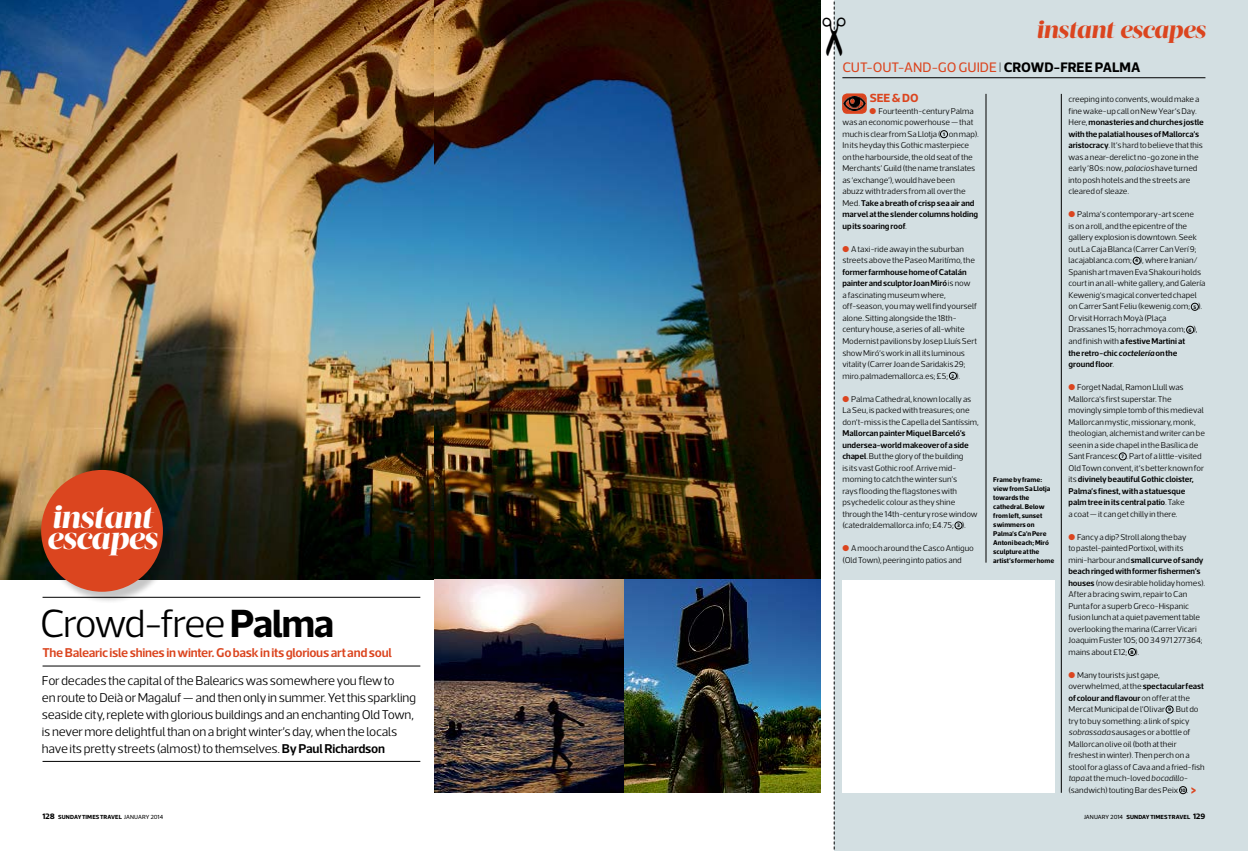
<style>
.page{position:relative;width:1248px;height:851px;background:#fff}
.page>*{position:absolute;margin:0;border:0;box-sizing:border-box;transform-origin:0 0}
.t1{font:300 40px "Acto";letter-spacing:-.04em;color:#000}
.t2{font:italic 800 32px "Acta Display";letter-spacing:-.025em;color:#fff}
.t3{font:italic 800 24.7px "Acta Display";letter-spacing:-.02em;color:#db451f}
.t4{font:700 16px "Acto";color:#db451f}
.t5{font:14px "Acto";letter-spacing:-.01em;color:#db451f}
.t6{font:300 13px/17px "Acto";letter-spacing:-.015em;color:#000}
.t7{font:600 13px "Acto";letter-spacing:-.02em;color:#db451f}
.t8{font:700 12px "Acto";color:#db451f}
.t9{font:300 8.5px/11.5px "Acto";color:#000}
.t10{font:700 7px/9px "Acto";letter-spacing:.005em;color:#000}
.t11{font:700 6px "Acto";letter-spacing:.015em;color:#000}
.s1{font-weight:700}
.s2{font-weight:600}
.s3{font-weight:100;color:#000}
.s4{font-weight:700;color:#000}
.s5{color:#db451f}
.s6{font-weight:700;font-size:5px}
.s7{font-style:italic}
.s8{font-weight:600;font-style:italic}
.s9{font-size:8px}
.s10{font-weight:400}
</style>
<div class="page">
<img style="left:0;top:0;width:434px;height:579px">
<img style="left:434px;top:0;width:386px;height:579px">
<img style="left:434px;top:579px;width:190px;height:213px">
<img style="left:624px;top:579px;width:196px;height:213px">
<div style="left:834px;top:0;width:413px;height:850px;background:#d3dfe2"></div>
<hr style="left:842px;top:78px;width:363px;height:1px;background:#000">
<div style="left:842px;top:93px;width:24px;height:21px;background:#db451f;border-radius:5px"></div>
<img style="left:845px;top:97px;width:20px;height:14px">
<hr style="left:985px;top:94px;width:1px;height:468px;background:#000">
<hr style="left:1061px;top:94px;width:1px;height:698px;background:#000">
<div style="left:842px;top:579px;width:212px;height:213px;background:#fff"></div>
<div style="left:43px;top:471px;width:133px;height:133px;background:#000;opacity:.23"></div>
<div style="left:41px;top:470px;width:122px;height:121px;background:#db451f;border-radius:50%"></div>
<hr style="left:43px;top:597px;width:377px;height:1px;background:#000">
<hr style="left:43px;top:665px;width:377px;height:1px;background:#000">
<hr style="left:43px;top:761px;width:377px;height:1px;background:#000">
<div style="left:940px;top:130px;width:7px;height:8px;border:1px solid #000;border-radius:50%"></div>
<div style="left:949px;top:372px;width:7px;height:7px;border:1px solid #000;border-radius:50%"></div>
<div style="left:954px;top:521px;width:8px;height:8px;border:1px solid #000;border-radius:50%"></div>
<div style="left:1132px;top:257px;width:8px;height:7px;border:1px solid #000;border-radius:50%"></div>
<div style="left:1190px;top:303px;width:8px;height:7px;border:1px solid #000;border-radius:50%"></div>
<div style="left:1186px;top:326px;width:7px;height:7px;border:1px solid #000;border-radius:50%"></div>
<div style="left:1118px;top:452px;width:8px;height:8px;border:1px solid #000;border-radius:50%"></div>
<div style="left:1128px;top:648px;width:7px;height:7px;border:1px solid #000;border-radius:50%"></div>
<div style="left:1165px;top:705px;width:8px;height:8px;border:1px solid #000;border-radius:50%"></div>
<div style="left:1179px;top:786px;width:7px;height:7px;border:1px solid #000;border-radius:50%"></div>
<svg style="left:833px;top:1px;width:12px;height:849px"></svg>
<h2 class="t2" style="left:51px;top:497px;width:103px">instant</h2>
<h2 class="t2" style="left:47px;top:518px;width:112px">escapes</h2>
<h1 class="t1" style="left:40px;top:601px;width:296px">Crowd-free <span class="s1">Palma</span></h1>
<h3 class="t7" style="left:43px;top:644px;width:351px">The Balearic isle shines in winter. Go bask in its glorious art and soul</h3>
<p class="t6" style="left:42px;top:671px;width:376px">For decades the capital of the Balearics was somewhere you flew to<br>en route to Deià or Magaluf — and then only in summer. Yet this sparkling seaside city, replete with glorious buildings and an enchanting Old Town, is never more delightful than on a bright winter’s day, when the locals have its pretty streets (almost) to themselves. <span class="s2">By Paul Richardson</span></p>
<h3 class="t3" style="left:1035px;top:15px;width:171px">instant escapes</h3>
<h3 class="t5" style="left:842px;top:59px;width:299px">CUT-OUT-AND-GO GUIDE<span class="s3">I</span><span class="s4">crowd-free palma</span></h3>
<h3 class="t8" style="left:869px;top:91px;width:50px">See &amp; do</h3>
<p class="t9" style="left:842px;top:105px;width:138px;text-indent:27px"><span class="s5">●</span> Fourteenth-century Palma was an economic powerhouse — that much is clear from Sa Llotja ( <span class="s6">1</span> on map).<br>In its heyday this Gothic masterpiece on the harbourside, the old seat of the Merchants’ Guild (the name translates as ‘exchange’), would have been<br>abuzz with traders from all over the Med. <span class="s2">Take a breath of crisp sea air and marvel at the slender columns holding up its soaring roof</span>.</p>
<p class="t9" style="left:842px;top:243px;width:134px"><span class="s5">●</span> A taxi-ride away in the suburban streets above the Paseo Maritímo, the</p>
<p class="t9" style="left:842px;top:266px;width:136px"><span class="s2">former farmhouse home of Catalán painter and sculptor Joan Miró</span> is now<br>a fascinating museum where, off-season, you may well find yourself alone. Sitting alongside the 18th&shy;century house, a series of all-white Modernist pavilions by Josep Lluís Sert show Miró’s work in all its luminous vitality (Carrer Joan de Saridakis 29; miro.palmademallorca.es; £5; <span class="s6">2</span> ).</p>
<p class="t9" style="left:842px;top:393px;width:138px"><span class="s5">●</span> Palma Cathedral, known locally as<br>La Seu, is packed with treasures; one don’t-miss is the Capella del Santíssim,</p>
<p class="t9" style="left:842px;top:427px;width:137px"><span class="s2">Mallorcan painter Miquel Barceló’s undersea-world makeover of a side chapel</span>. But the glory of the building<br>is its vast Gothic roof. Arrive mid&shy;morning to catch the winter sun’s<br>rays flooding the flagstones with psychedelic colour as they shine through the 14th-century rose window (catedraldemallorca.info; £4.75; <span class="s6">3</span> ).</p>
<p class="t9" style="left:842px;top:542px;width:133px"><span class="s5">●</span> A mooch around the Casco Antiguo (Old Town), peering into patios and</p>
<p class="t10" style="left:993px;top:474px;width:62px">Frame by frame: view from Sa Llotja towards the cathedral. Below from left, sunset swimmers on<br>Palma’s Ca’n Pere<br>Antoni beach; Miró sculpture at the artist’s former home</p>
<p class="t9" style="left:1068px;top:94px;width:137px">creeping into convents, would make a fine wake-up call on New Year’s Day.<br>Here, <span class="s2">monasteries and churches jostle with the palatial houses of Mallorca’s aristocracy</span>. It’s hard to believe that this was a near-derelict no-go zone in the early ’80s: now, <span class="s7">palacios</span> have turned into posh hotels and the streets are cleared of sleaze.</p>
<p class="t9" style="left:1068px;top:209px;width:138px"><span class="s5">●</span> Palma’s contemporary-art scene<br>is on a roll, and the epicentre of the gallery explosion is downtown. Seek out La Caja Blanca (Carrer Can Verí 9; lacajablanca.com; <span class="s6">4</span> ), where Iranian/ Spanish art maven Eva Shakouri holds court in an all-white gallery, and Galería Kewenig’s magical converted chapel on Carrer Sant Feliu (kewenig.com; <span class="s6">5</span> ).<br>Or visit Horrach Moyà (Plaça Drassanes 15; horrachmoya.com; <span class="s6">6</span> ), and finish with <span class="s2">a festive Martini at<br>the retro-chic</span> <span class="s8">coctelería</span> <span class="s2">on the ground floor</span>.</p>
<p class="t9" style="left:1068px;top:381px;width:138px"><span class="s5">●</span> Forget Nadal, Ramon Llull was Mallorca’s first superstar. The movingly simple tomb of this medieval Mallorcan mystic, missionary, monk, theologian, alchemist and writer can be seen in a side chapel in the Basílica de Sant Francesc <span class="s6">7</span> . Part of a little-visited Old Town convent, it’s better known for its <span class="s2">divinely beautiful Gothic cloister, Palma’s finest, with a statuesque palm tree in its central patio</span>. Take<br>a coat — it can get chilly in there.</p>
<p class="t9" style="left:1068px;top:531px;width:138px"><span class="s5">●</span> Fancy a dip? Stroll along the bay<br>to pastel-painted Portixol, with its mini-harbour and <span class="s2">small curve of sandy beach ringed with former fishermen’s houses</span> (now desirable holiday homes).<br>After a bracing swim, repair to Can Punta for a superb Greco-Hispanic fusion lunch at a quiet pavement table overlooking the marina (Carrer Vicari Joaquim Fuster 105; 00 34 971 277364; mains about £12; <span class="s6">8</span> ).</p>
<p class="t9" style="left:1068px;top:669px;width:138px"><span class="s5">●</span> Many tourists just gape, overwhelmed, at the <span class="s2">spectacular feast of colour and flavour</span> on offer at the Mercat Municipal de l’Olivar <span class="s6">9</span> . But do try to buy something: a link of spicy <span class="s7">sobrassada</span> sausages or a bottle of Mallorcan olive oil (both at their freshest in winter). Then perch on a stool for a glass of Cava and a fried-fish <span class="s7">tapa</span> at the much-loved <span class="s7">bocadillo</span>-(sandwich) touting Bar des Peix <span class="s6">10</span> .</p>
<h3 class="t4" style="left:1190px;top:780px;width:7px">&gt;</h3>
<p class="t11" style="left:43px;top:813px;width:122px"><span class="s9">128</span> Sunday Times Travel <span class="s10">JANUARY 2014</span></p>
<p class="t11" style="left:1083px;top:813px;width:123px"><span class="s10">JANUARY 2014</span> Sunday Times Travel <span class="s9">129</span></p>
</div>
